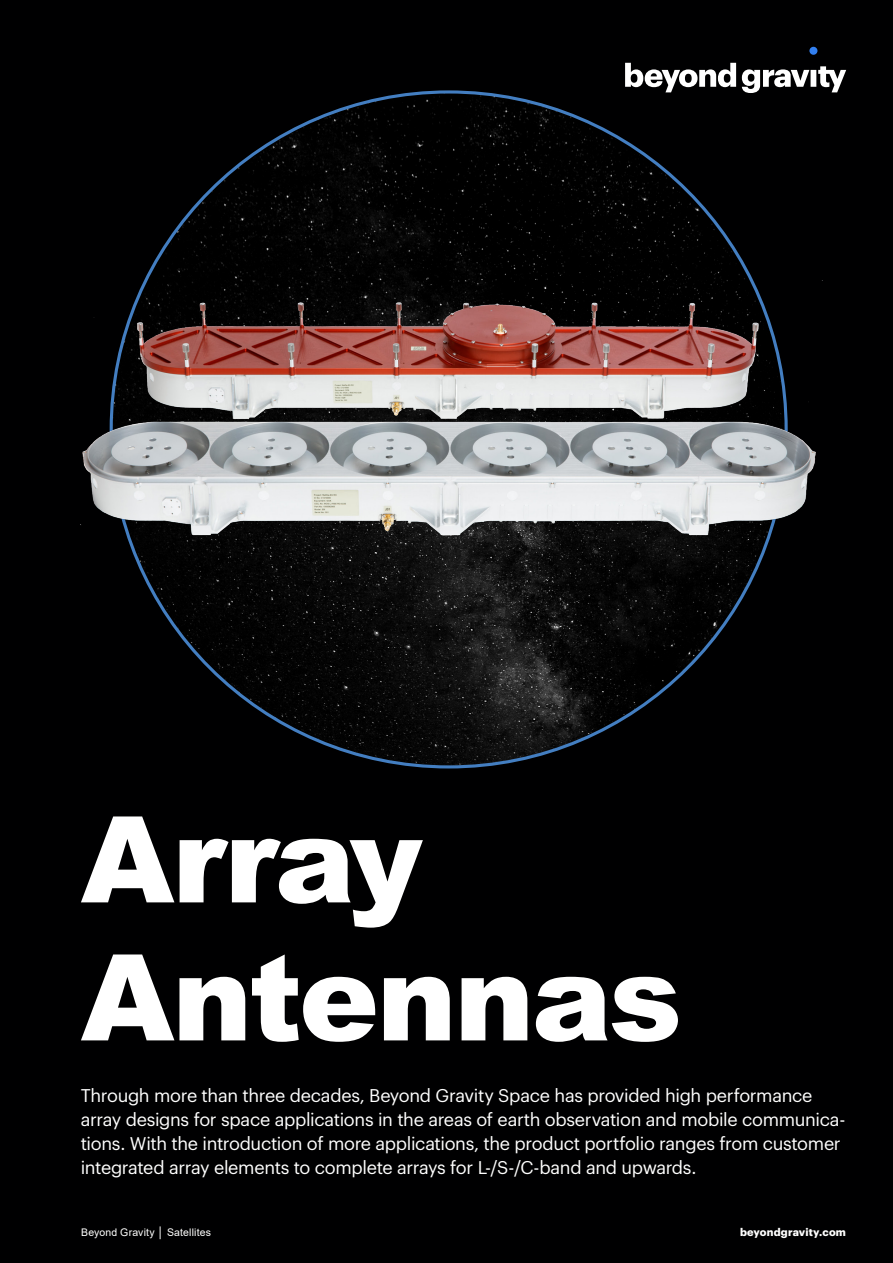
<style>
.page{position:relative;width:893px;height:1263px;background:#000001}
.page>*{position:absolute;margin:0;border:0;box-sizing:border-box;transform-origin:0 0}
.t1{font:900 120px "Arial";letter-spacing:-.025em;color:#fff}
.t2{font:18px/24px "Graphik";letter-spacing:-.015em;color:#fff}
.t3{font:700 10.8px "Graphik";letter-spacing:.02em;color:#fff}
.t4{font:10.5px "Arial";letter-spacing:.015em;color:#fff}
</style>
<div class="page">
<svg style="left:625px;top:63px;width:221px;height:30px"></svg>
<div style="left:809px;top:47px;width:8px;height:8px;background:#327fef;border-radius:50%"></div>
<img style="left:111px;top:92px;width:675px;height:675px;border-radius:337px">
<img style="left:80px;top:281px;width:736px;height:273px">
<p class="t1" style="left:81px;top:772px;width:343px">Array</p>
<p class="t1" style="left:81px;top:910px;width:603px">Antennas</p>
<p class="t2" style="left:81px;top:1082px;width:766px">Through more than three decades, Beyond Gravity Space has provided high performance array designs for space applications in the areas of earth observation and mobile communica&shy;tions. With the introduction of more applications, the product portfolio ranges from customer integrated array elements to complete arrays for L-/S-/C-band and upwards.</p>
<p class="t4" style="left:81px;top:1225px;width:131px">Beyond Gravity │ Satellites</p>
<p class="t3" style="left:740px;top:1224px;width:107px">beyondgravity.com</p>
</div>
